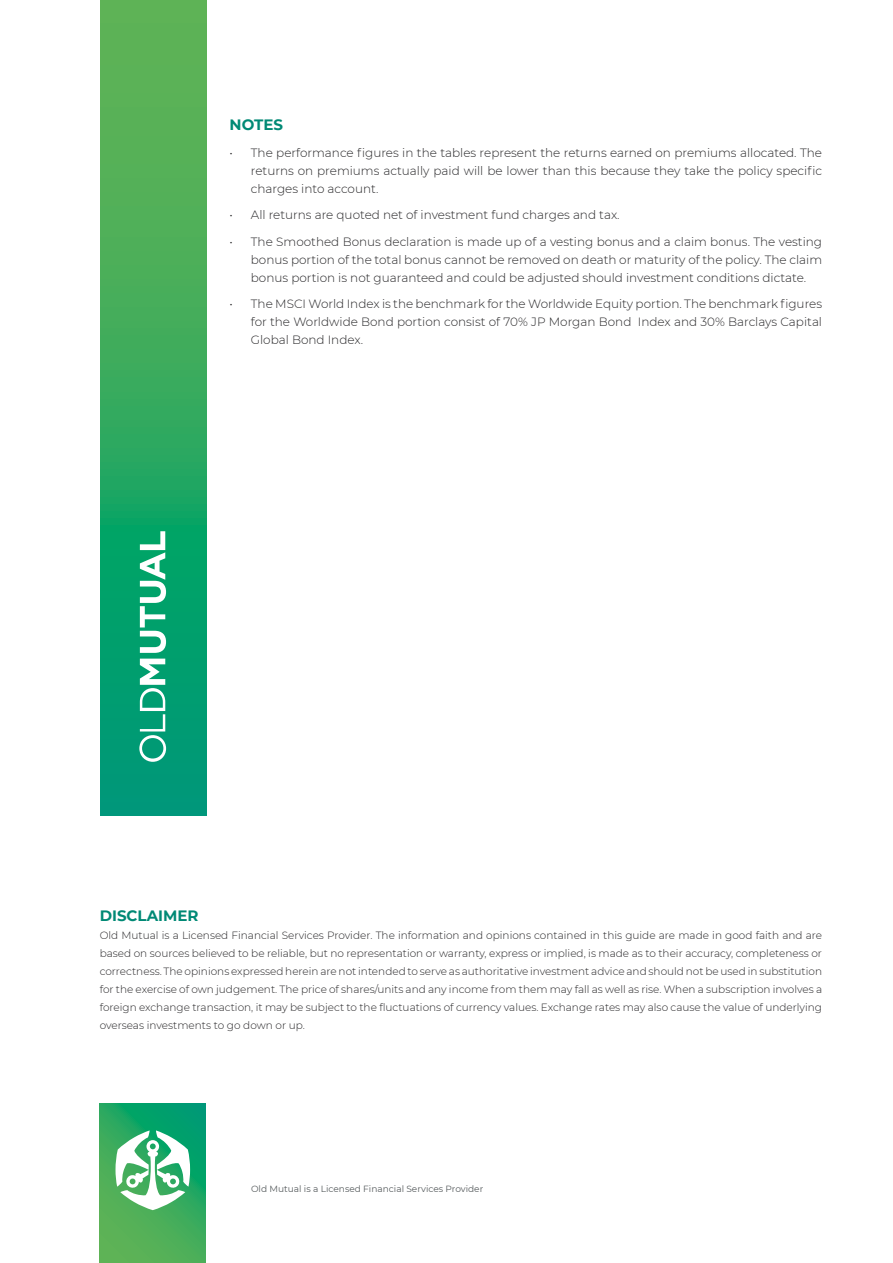
<style>
.page{position:relative;width:893px;height:1263px;background:#fff}
.page>*{position:absolute;margin:0;border:0;box-sizing:border-box;transform-origin:0 0}
.t1{font:700 15px "Montserrat";color:#008975}
.t2{font:300 12px/18px "Montserrat";color:#262527;text-align:justify}
.t3{font:300 10.5px/18px "Montserrat";color:#262527;text-align:justify}
.t4{font:9px "Montserrat";color:#575c5e}
</style>
<div class="page">
<svg style="left:100px;top:1104px;width:106px;height:159px;background:#36aa5e"></svg>
<svg style="left:115px;top:1130px;width:75px;height:80px"></svg>
<svg style="left:100px;top:0;width:106px;height:815px;background:#30a861"></svg>
<svg style="left:139px;top:659px;width:27px;height:103px"></svg>
<svg style="left:140px;top:531px;width:26px;height:122px"></svg>
<p class="t1" style="left:230px;top:114px;width:55px">NOTES</p>
<p class="t2" style="left:251px;top:143px;width:573px;text-indent:-21px">• The performance figures in the tables represent the returns earned on premiums allocated. The returns on premiums actually paid will be lower than this because they take the policy specific charges into account.</p>
<p class="t2" style="left:230px;top:205px;width:392px">• All returns are quoted net of investment fund charges and tax.</p>
<p class="t2" style="left:251px;top:232px;width:573px;text-indent:-21px">• The Smoothed Bonus declaration is made up of a vesting bonus and a claim bonus. The vesting bonus portion of the total bonus cannot be removed on death or maturity of the policy. The claim bonus portion is not guaranteed and could be adjusted should investment conditions dictate.</p>
<p class="t2" style="left:251px;top:294px;width:573px;text-indent:-21px">• The MSCI World Index is the benchmark for the Worldwide Equity portion. The benchmark figures for the Worldwide Bond portion consist of 70% JP Morgan Bond Index and 30% Barclays Capital Global Bond Index.</p>
<p class="t1" style="left:100px;top:905px;width:100px">DISCLAIMER</p>
<p class="t3" style="left:100px;top:926px;width:724px">Old Mutual is a Licensed Financial Services Provider. The information and opinions contained in this guide are made in good faith and are based on sources believed to be reliable, but no representation or warranty, express or implied, is made as to their accuracy, completeness or correctness. The opinions expressed herein are not intended to serve as authoritative investment advice and should not be used in substitution for the exercise of own judgement. The price of shares/units and any income from them may fall as well as rise. When a subscription involves a foreign exchange transaction, it may be subject to the fluctuations of currency values. Exchange rates may also cause the value of underlying overseas investments to go down or up.</p>
<p class="t4" style="left:251px;top:1182px;width:234px">Old Mutual is a Licensed Financial Services Provider</p>
</div>
